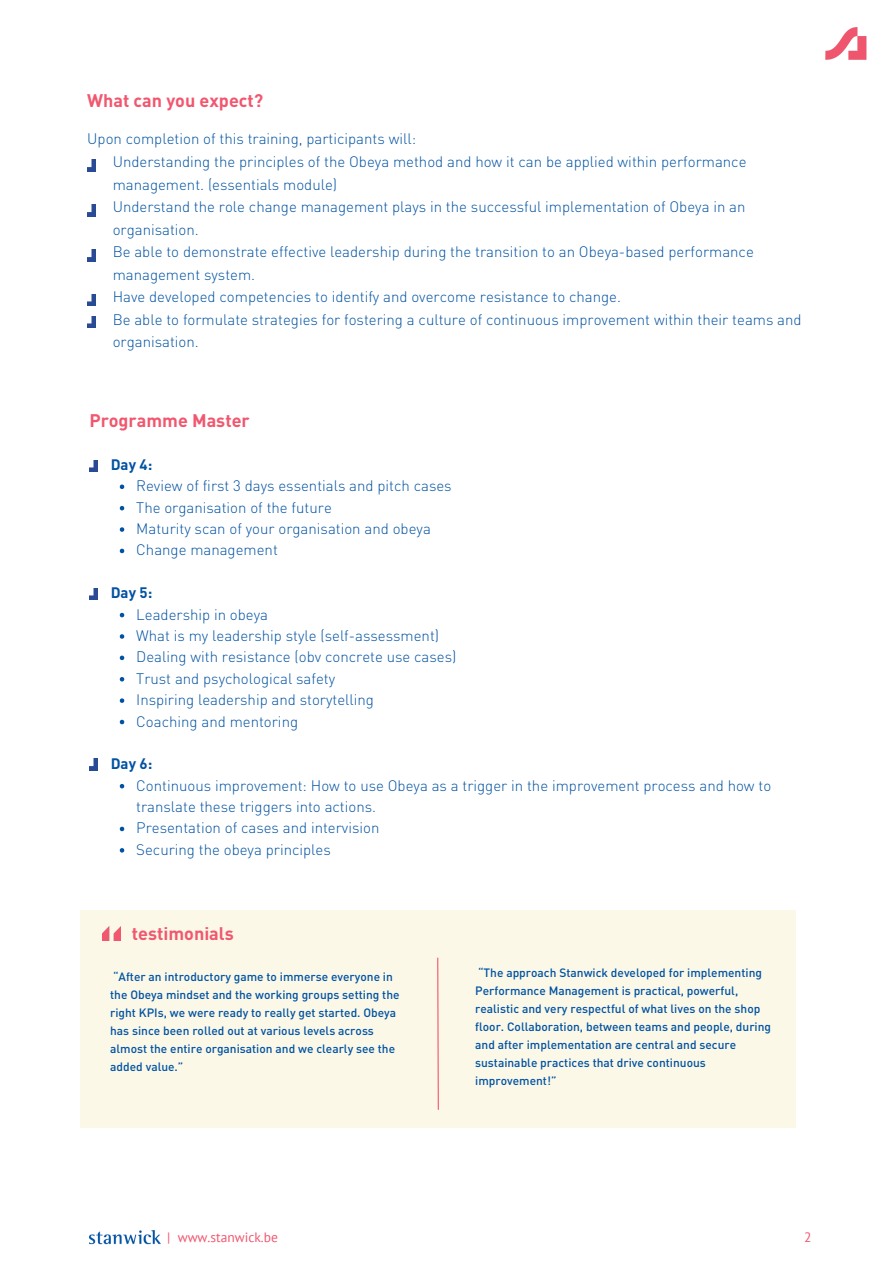
<style>
.page{position:relative;width:894px;height:1264px;background:#fff}
.page>*{position:absolute;margin:0;border:0;box-sizing:border-box;transform-origin:0 0}
.t1{font:700 18px "DIN Pro";color:#f1576f}
.t2{font:300 15px/22.5px "DIN Pro";color:#0052a2}
.t3{font:700 15px "DIN Pro";color:#0052a2}
.t4{font:13.5px "PT Sans";color:#f1576f}
.t5{font:500 12px/18px "DIN Pro";color:#0052a2}
</style>
<div class="page">
<img style="left:89px;top:1230px;width:71px;height:15px">
<img style="left:825px;top:28px;width:42px;height:32px">
<div style="left:81px;top:910px;width:714px;height:217px;background:#fbf8e8"></div>
<img style="left:102px;top:926px;width:18px;height:14px">
<svg style="left:437px;top:957px;width:2px;height:153px"></svg>
<svg style="left:89px;top:758px;width:8px;height:12px"></svg>
<svg style="left:89px;top:460px;width:8px;height:11px"></svg>
<svg style="left:89px;top:588px;width:8px;height:11px"></svg>
<svg style="left:120px;top:484px;width:4px;height:5px"></svg>
<svg style="left:120px;top:506px;width:4px;height:4px"></svg>
<svg style="left:120px;top:527px;width:4px;height:5px"></svg>
<svg style="left:120px;top:548px;width:4px;height:5px"></svg>
<svg style="left:120px;top:613px;width:4px;height:4px"></svg>
<svg style="left:120px;top:634px;width:4px;height:4px"></svg>
<svg style="left:120px;top:655px;width:4px;height:5px"></svg>
<svg style="left:120px;top:677px;width:4px;height:4px"></svg>
<svg style="left:120px;top:698px;width:4px;height:5px"></svg>
<svg style="left:120px;top:719px;width:4px;height:5px"></svg>
<svg style="left:120px;top:784px;width:4px;height:4px"></svg>
<svg style="left:120px;top:826px;width:4px;height:5px"></svg>
<svg style="left:120px;top:848px;width:4px;height:4px"></svg>
<svg style="left:87px;top:205px;width:8px;height:11px"></svg>
<svg style="left:87px;top:250px;width:8px;height:11px"></svg>
<svg style="left:87px;top:160px;width:8px;height:11px"></svg>
<svg style="left:87px;top:317px;width:8px;height:11px"></svg>
<svg style="left:87px;top:294px;width:8px;height:12px"></svg>
<p class="t1" style="left:87px;top:88px;width:177px">What can you expect?</p>
<p class="t2" style="left:87px;top:127px;width:330px">Upon completion of this training, participants will:</p>
<p class="t2" style="left:113px;top:150px;width:690px">Understanding the principles of the Obeya method and how it can be applied within performance management. (essentials module)<br>Understand the role change management plays in the successful implementation of Obeya in an organisation.<br>Be able to demonstrate effective leadership during the transition to an Obeya-based performance management system.<br>Have developed competencies to identify and overcome resistance to change.<br>Be able to formulate strategies for fostering a culture of continuous improvement within their teams and organisation.</p>
<p class="t1" style="left:89px;top:408px;width:162px">Programme Master</p>
<p class="t3" style="left:111px;top:454px;width:43px">Day 4:</p>
<p class="t2" style="left:136px;top:474px;width:317px">Review of first 3 days essentials and pitch cases</p>
<p class="t2" style="left:136px;top:495px;width:197px">The organisation of the future</p>
<p class="t2" style="left:136px;top:517px;width:296px">Maturity scan of your organisation and obeya</p>
<h1 class="t2" style="left:136px;top:538px;width:143px">Change management</h1>
<p class="t3" style="left:111px;top:582px;width:43px">Day 5:</p>
<p class="t2" style="left:136px;top:602px;width:133px">Leadership in obeya</p>
<p class="t2" style="left:136px;top:623px;width:304px">What is my leadership style (self-assessment)</p>
<h2 class="t2" style="left:136px;top:645px;width:321px">Dealing with resistance (obv concrete use cases)</h2>
<p class="t2" style="left:136px;top:666px;width:200px">Trust and psychological safety</p>
<p class="t2" style="left:136px;top:688px;width:239px">Inspiring leadership and storytelling</p>
<p class="t2" style="left:136px;top:709px;width:163px">Coaching and mentoring</p>
<p class="t3" style="left:111px;top:753px;width:43px">Day 6:</p>
<h2 class="t2" style="left:136px;top:774px;width:636px;line-height:21.3px">Continuous improvement: How to use Obeya as a trigger in the improvement process and how to translate these triggers into actions.</h2>
<p class="t2" style="left:136px;top:816px;width:244px">Presentation of cases and intervision</p>
<p class="t2" style="left:136px;top:837px;width:196px">Securing the obeya principles</p>
<p class="t1" style="left:132px;top:921px;width:103px">testimonials</p>
<h3 class="t5" style="left:110px;top:967px;width:291px">“After an introductory game to immerse everyone in the Obeya mindset and the working groups setting the right KPIs, we were ready to really get started. Obeya has since been rolled out at various levels across almost the entire organisation and we clearly see the added value.”</h3>
<p class="t5" style="left:475px;top:963px;width:297px">“The approach Stanwick developed for implementing Performance Management is practical, powerful, realistic and very respectful of what lives on the shop floor. Collaboration, between teams and people, during and after implementation are central and secure sustainable practices that drive continuous improvement!”</p>
<h1 class="t4" style="left:167px;top:1228px;width:112px">| www.stanwick.be</h1>
<h3 class="t4" style="left:804px;top:1228px;width:9px">2</h3>
</div>
